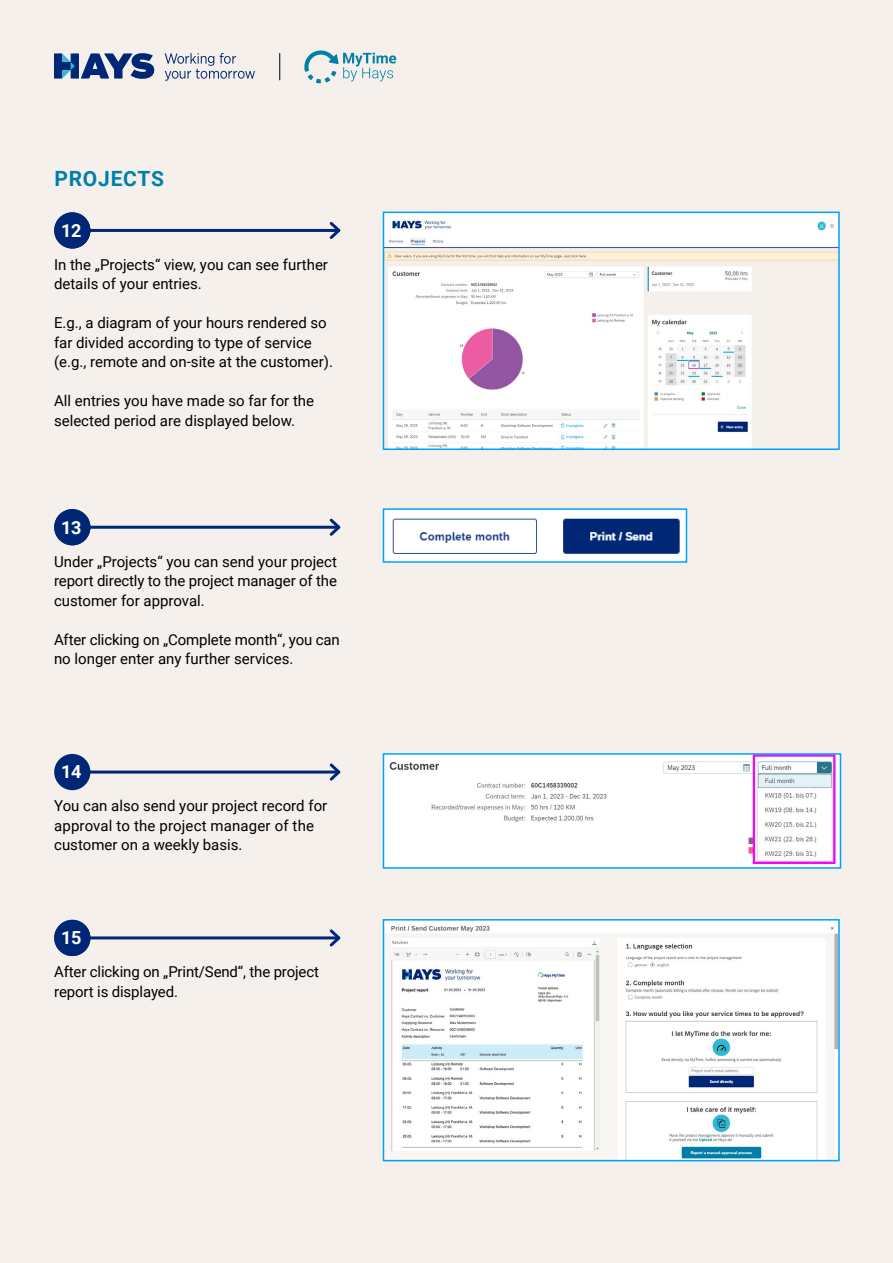
<style>
.page{position:relative;width:893px;height:1263px;background:#f5f0eb}
.page>*{position:absolute;margin:0;border:0;box-sizing:border-box;transform-origin:0 0}
.t1{font:700 21px "Roboto";letter-spacing:.035em;color:#007fa9}
.t2{font:700 18px "Roboto";letter-spacing:-.02em;color:#fff}
.t3{font:15px/19.5px "Roboto";color:#000}
</style>
<div class="page">
<svg style="left:165px;top:53px;width:90px;height:28px"></svg>
<svg style="left:54px;top:53px;width:101px;height:26px"></svg>
<svg style="left:279px;top:53px;width:1px;height:27px"></svg>
<svg style="left:304px;top:50px;width:92px;height:33px"></svg>
<div style="left:54px;top:212px;width:36px;height:37px;background:#002776;border-radius:50%"></div>
<div style="left:54px;top:509px;width:36px;height:36px;background:#002776;border-radius:50%"></div>
<hr style="left:89px;top:229px;width:250px;height:3px;background:#002776">
<svg style="left:327px;top:222px;width:14px;height:17px"></svg>
<hr style="left:89px;top:526px;width:250px;height:3px;background:#002776">
<svg style="left:327px;top:518px;width:14px;height:18px"></svg>
<div style="left:54px;top:754px;width:36px;height:36px;background:#002776;border-radius:50%"></div>
<hr style="left:89px;top:770px;width:250px;height:3px;background:#002776">
<svg style="left:327px;top:763px;width:14px;height:18px"></svg>
<div style="left:54px;top:920px;width:36px;height:36px;background:#002776;border-radius:50%"></div>
<hr style="left:89px;top:936px;width:250px;height:3px;background:#002776">
<svg style="left:327px;top:929px;width:14px;height:18px"></svg>
<div style="left:383px;top:212px;width:456px;height:237px;background:#fff"></div>
<img style="left:386px;top:220px;width:451px;height:227px">
<div style="left:383px;top:212px;width:457px;height:238px;border:2px solid #00a0ff"></div>
<img style="left:386px;top:511px;width:298px;height:49px">
<div style="left:383px;top:508px;width:304px;height:55px;border:2px solid #00a0ff"></div>
<img style="left:386px;top:756px;width:452px;height:108px">
<div style="left:383px;top:753px;width:458px;height:116px;border:2px solid #00a0ff"></div>
<img style="left:386px;top:924px;width:451px;height:234px">
<div style="left:383px;top:919px;width:457px;height:242px;border:2px solid #00a0ff"></div>
<h1 class="t1" style="left:55px;top:164px;width:111px">PROJECTS</h1>
<p class="t2" style="left:61px;top:218px;width:22px">12</p>
<p class="t3" style="left:54px;top:254px;width:275px">In the „Projects“ view, you can see further details of your entries.</p>
<p class="t3" style="left:54px;top:313px;width:280px">E.g., a diagram of your hours rendered so far divided according to type of service (e.g., remote and on-site at the customer).</p>
<p class="t3" style="left:54px;top:391px;width:262px">All entries you have made so far for the selected period are displayed below.</p>
<p class="t2" style="left:61px;top:515px;width:22px">13</p>
<p class="t3" style="left:54px;top:551px;width:285px;text-align:justify">Under „Projects“ you can send your project report directly to the project manager of the customer for approval.</p>
<p class="t3" style="left:54px;top:629px;width:287px">After clicking on „Complete month“, you can no longer enter any further services.</p>
<p class="t2" style="left:61px;top:759px;width:22px">14</p>
<p class="t3" style="left:54px;top:796px;width:275px">You can also send your project record for approval to the project manager of the customer on a weekly basis.</p>
<p class="t2" style="left:61px;top:925px;width:22px">15</p>
<p class="t3" style="left:54px;top:962px;width:266px">After clicking on „Print/Send“, the project report is displayed.</p>
</div>
